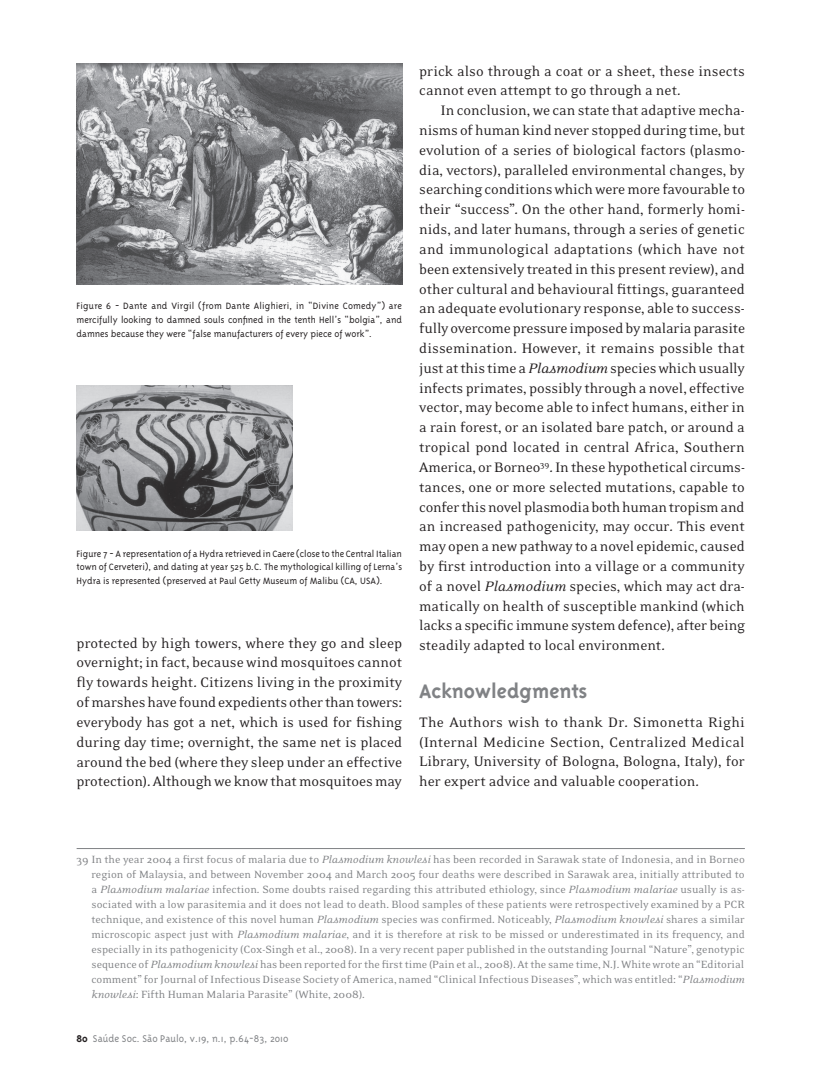
<style>
.page{position:relative;width:830px;height:1085px;background:#fff}
.page>*{position:absolute;margin:0;border:0;box-sizing:border-box;transform-origin:0 0}
.t1{font:700 22.5px "Triplex";color:#808285}
.t2{font:15.75px/19.8px "Eidetic Neo";letter-spacing:-.005em;color:#231f20;text-align:justify}
.t3{font:12px/15px "Eidetic Neo";letter-spacing:-.005em;color:#808285;text-align:justify}
.t4{font:300 11.25px "Triplex";color:#808285}
.t5{font:300 10.5px/13.5px "Triplex";color:#231f20;text-align:justify}
.s1{font-style:italic}
.s2{font-weight:700;color:#231f20}
</style>
<div class="page">
<img style="left:77px;top:64px;width:325px;height:220px">
<img style="left:77px;top:386px;width:216px;height:144px">
<hr style="left:77px;top:848px;width:667px;height:1px;background:#808285">
<p class="t5" style="left:77px;top:299px;width:327px">Figure 6 - Dante and Virgil (from Dante Alighieri, in “Divine Comedy”) are mercifully looking to damned souls confined in the tenth Hell’s “bolgia”, and damnes because they were “false manufacturers of every piece of work”.</p>
<p class="t5" style="left:77px;top:546px;width:327px">Figure 7 - A representation of a Hydra retrieved in Caere (close to the Central Italian town of Cerveteri), and dating at year 525 b.C. The mythological killing of Lerna’s Hydra is represented (preserved at Paul Getty Museum of Malibu (CA, USA).</p>
<p class="t2" style="left:77px;top:633px;width:327px">protected by high towers, where they go and sleep overnight; in fact, because wind mosquitoes cannot fly towards height. Citizens living in the proximity of marshes have found expedients other than towers: everybody has got a net, which is used for fishing during day time; overnight, the same net is placed around the bed (where they sleep under an effective protection). Although we know that mosquitoes may</p>
<p class="t2" style="left:419px;top:61px;width:327px">prick also through a coat or a sheet, these insects cannot even attempt to go through a net.</p>
<p class="t2" style="left:419px;top:101px;width:327px;text-indent:21px">In conclusion, we can state that adaptive mecha&shy;nisms of human kind never stopped during time, but evolution of a series of biological factors (plasmo&shy;dia, vectors), paralleled environmental changes, by searching conditions which were more favourable to their “success”. On the other hand, formerly homi&shy;nids, and later humans, through a series of genetic and immunological adaptations (which have not been extensively treated in this present review), and other cultural and behavioural fittings, guaranteed an adequate evolutionary response, able to success&shy;fully overcome pressure imposed by malaria parasite dissemination. However, it remains possible that just at this time a <span class="s1">Plasmodium</span> species which usually infects primates, possibly through a novel, effective vector, may become able to infect humans, either in a rain forest, or an isolated bare patch, or around a tropical pond located in central Africa, Southern America, or Borneo<sup>39</sup>. In these hypothetical circums&shy;tances, one or more selected mutations, capable to confer this novel plasmodia both human tropism and an increased pathogenicity, may occur. This event may open a new pathway to a novel epidemic, caused by first introduction into a village or a community of a novel <span class="s1">Plasmodium</span> species, which may act dra&shy;matically on health of susceptible mankind (which lacks a specific immune system defence), after being steadily adapted to local environment.</p>
<h1 class="t1" style="left:419px;top:678px;width:170px">Acknowledgments</h1>
<p class="t2" style="left:419px;top:712px;width:327px">The Authors wish to thank Dr. Simonetta Righi (Internal Medicine Section, Centralized Medical Library, University of Bologna, Bologna, Italy), for her expert advice and valuable cooperation.</p>
<p class="t3" style="left:91px;top:852px;width:654px;text-indent:-15px">39 In the year 2004 a first focus of malaria due to <span class="s1">Plasmodium knowlesi</span> has been recorded in Sarawak state of Indonesia, and in Borneo region of Malaysia, and between November 2004 and March 2005 four deaths were described in Sarawak area, initially attributed to a <span class="s1">Plasmodium malariae</span> infection. Some doubts raised regarding this attributed ethiology, since <span class="s1">Plasmodium malariae</span> usually is as&shy;sociated with a low parasitemia and it does not lead to death. Blood samples of these patients were retrospectively examined by a PCR technique, and existence of this novel human <span class="s1">Plasmodium</span> species was confirmed. Noticeably, <span class="s1">Plasmodium knowlesi</span> shares a similar microscopic aspect just with <span class="s1">Plasmodium malariae</span>, and it is therefore at risk to be missed or underestimated in its frequency, and especially in its pathogenicity (Cox-Singh et al., 2008). In a very recent paper published in the outstanding Journal “Nature”, genotypic sequence of <span class="s1">Plasmodium knowlesi</span> has been reported for the first time (Pain et al., 2008). At the same time, N.J. White wrote an “Editorial comment” for Journal of Infectious Disease Society of America, named “Clinical Infectious Diseases”, which was entitled: “<span class="s1">Plasmodium knowlesi</span>: Fifth Human Malaria Parasite” (White, 2008).</p>
<p class="t4" style="left:77px;top:1032px;width:213px"><span class="s2">80</span> Saúde Soc. São Paulo, v.19, n.1, p.64-83, 2010</p>
</div>
